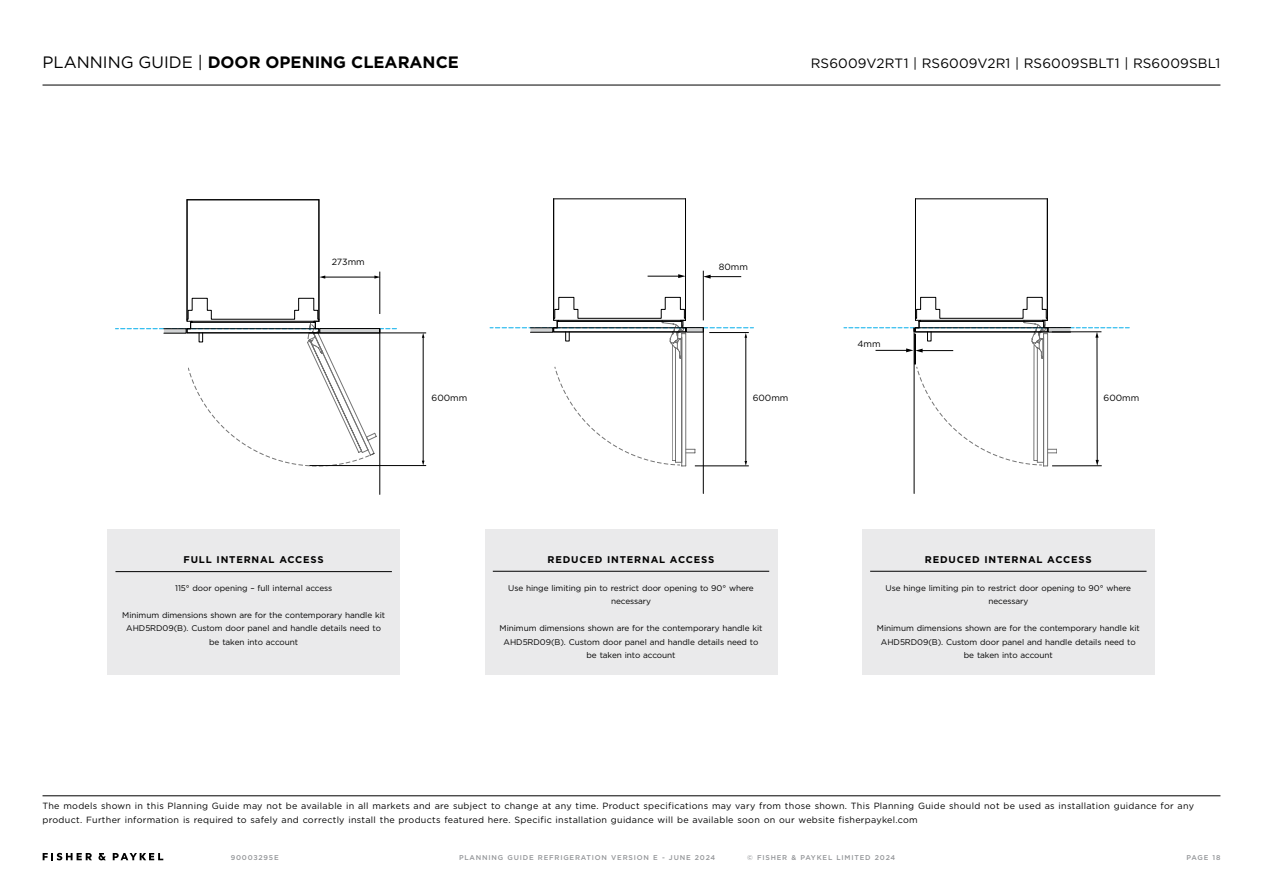
<style>
.page{position:relative;width:1263px;height:893px;background:#fff}
.page>*{position:absolute;margin:0;border:0;box-sizing:border-box;transform-origin:0 0}
.t1{font:700 16.5px "Gotham";color:#000}
.t2{font:13.5px "Gotham";letter-spacing:.01em;color:#000}
.t3{font:700 9.75px "Gotham";letter-spacing:.085em;color:#000}
.t4{font:9px/13.5px "Gotham";letter-spacing:.03em;color:#000}
.t5{font:8.25px/13.5px "Gotham";letter-spacing:-.01em;color:#000;text-align:center}
.t6{font:500 6.9px "Gotham";letter-spacing:.115em;color:#939598}
.s1{font-weight:400}
</style>
<div class="page">
<hr style="left:43px;top:85px;width:1177px;height:1px;background:#000">
<hr style="left:43px;top:795px;width:1177px;height:1px;background:#000">
<svg style="left:43px;top:853px;width:49px;height:7px"></svg>
<svg style="left:98px;top:853px;width:8px;height:7px"></svg>
<svg style="left:113px;top:853px;width:50px;height:7px"></svg>
<hr style="left:379px;top:329px;width:1px;height:165px;background:#000">
<svg style="left:115px;top:199px;width:283px;height:267px"></svg>
<hr style="left:914px;top:328px;width:1px;height:165px;background:#000">
<svg style="left:844px;top:198px;width:285px;height:268px"></svg>
<hr style="left:703px;top:328px;width:1px;height:165px;background:#000">
<hr style="left:309px;top:333px;width:117px;height:1px;background:#000">
<hr style="left:309px;top:465px;width:117px;height:1px;background:#000">
<hr style="left:423px;top:337px;width:1px;height:125px;background:#000">
<hr style="left:695px;top:466px;width:54px;height:1px;background:#000">
<svg style="left:490px;top:198px;width:263px;height:268px"></svg>
<div style="left:107px;top:529px;width:293px;height:146px;background:#eaeaeb"></div>
<hr style="left:115px;top:571px;width:277px;height:1px;background:#000">
<div style="left:485px;top:529px;width:292px;height:146px;background:#eaeaeb"></div>
<hr style="left:493px;top:571px;width:276px;height:1px;background:#000">
<div style="left:862px;top:529px;width:293px;height:146px;background:#eaeaeb"></div>
<hr style="left:870px;top:571px;width:276px;height:1px;background:#000">
<h1 class="t1" style="left:43px;top:51px;width:418px"><span class="s1">PLANNING GUIDE |</span> DOOR OPENING CLEARANCE</h1>
<h2 class="t2" style="left:811px;top:55px;width:411px">RS6009V2RT1 | RS6009V2R1 | RS6009SBLT1 | RS6009SBL1</h2>
<p class="t4" style="left:332px;top:255px;width:35px">273mm</p>
<p class="t4" style="left:719px;top:260px;width:31px">80mm</p>
<p class="t4" style="left:432px;top:391px;width:37px">600mm</p>
<p class="t4" style="left:753px;top:391px;width:37px">600mm</p>
<p class="t3" style="left:184px;top:553px;width:142px">FULL INTERNAL ACCESS</p>
<p class="t5" style="left:175px;top:581px;width:159px">115° door opening – full internal access</p>
<p class="t5" style="left:122px;top:608px;width:264px">Minimum dimensions shown are for the contemporary handle kit<br>AHD5RD09(B). Custom door panel and handle details need to be taken into account</p>
<p class="t3" style="left:548px;top:553px;width:168px">REDUCED INTERNAL ACCESS</p>
<p class="t5" style="left:508px;top:581px;width:247px">Use hinge limiting pin to restrict door opening to 90° where necessary</p>
<p class="t5" style="left:500px;top:621px;width:264px">Minimum dimensions shown are for the contemporary handle kit<br>AHD5RD09(B). Custom door panel and handle details need to be taken into account</p>
<p class="t4" style="left:857px;top:336px;width:25px">4mm</p>
<p class="t4" style="left:1103px;top:391px;width:37px">600mm</p>
<p class="t3" style="left:925px;top:553px;width:168px">REDUCED INTERNAL ACCESS</p>
<p class="t5" style="left:885px;top:581px;width:247px">Use hinge limiting pin to restrict door opening to 90° where necessary</p>
<p class="t5" style="left:877px;top:621px;width:264px">Minimum dimensions shown are for the contemporary handle kit<br>AHD5RD09(B). Custom door panel and handle details need to be taken into account</p>
<p class="t4" style="left:43px;top:799px;width:1153px">The models shown in this Planning Guide may not be available in all markets and are subject to change at any time. Product specifications may vary from those shown. This Planning Guide should not be used as installation guidance for any product. Further information is required to safely and correctly install the products featured here. Specific installation guidance will be available soon on our website fisherpaykel.com</p>
<p class="t6" style="left:231px;top:853px;width:50px">90003295E</p>
<p class="t6" style="left:459px;top:853px;width:258px">PLANNING GUIDE REFRIGERATION VERSION E - JUNE 2024</p>
<p class="t6" style="left:747px;top:853px;width:150px">© FISHER &amp; PAYKEL LIMITED 2024</p>
<p class="t6" style="left:1186px;top:853px;width:35px">PAGE 18</p>
</div>
